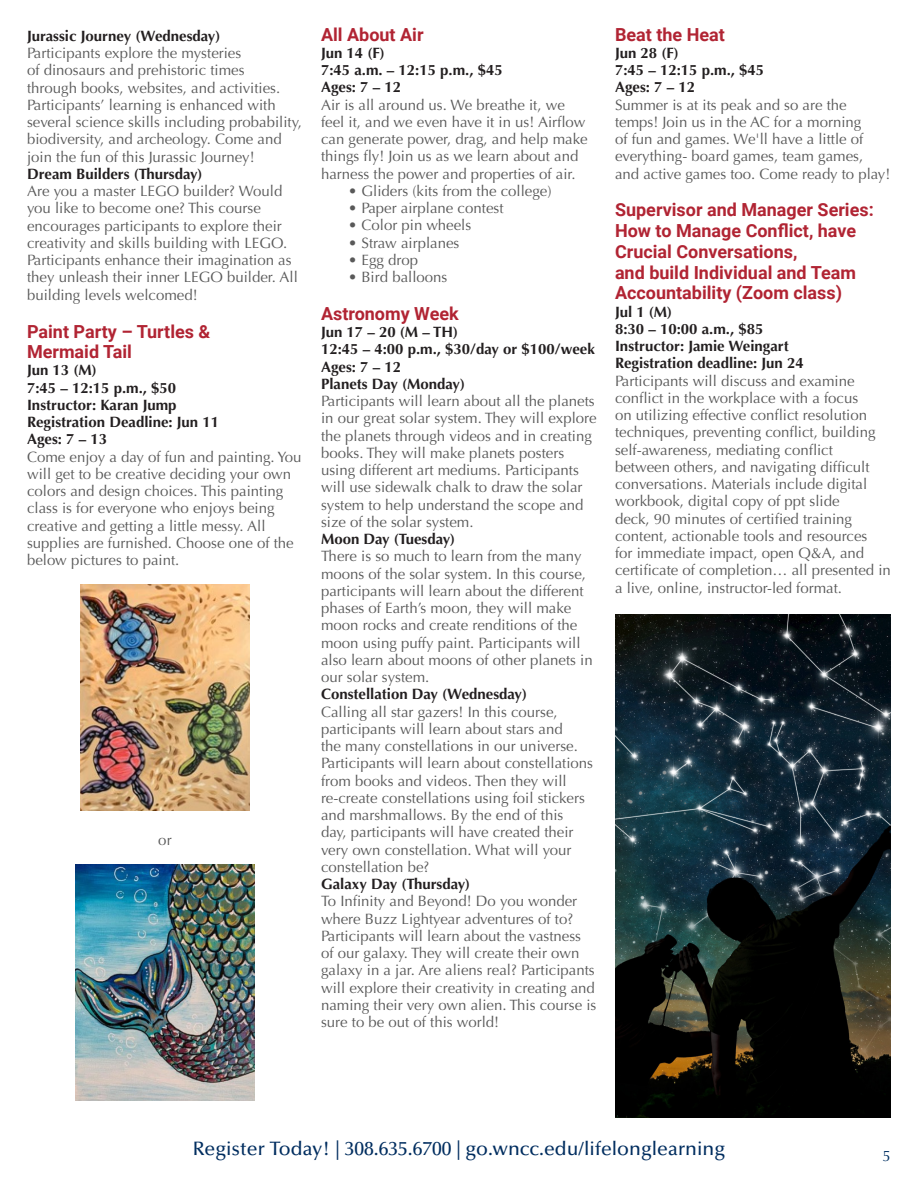
<style>
.page{position:relative;width:918px;height:1188px;background:#fff}
.page>*{position:absolute;margin:0;border:0;box-sizing:border-box;transform-origin:0 0}
.t1{font:500 19.5px "Optima LT Std";color:#002d5f}
.Class_Title_Red{font:700 18px/20.7px "Roboto";color:#b12433}
.Class_Description{font:15px/17.2px "Optima";color:#595959}
.Class_Info{font:700 15px "Optima";color:#231f20}
.t2{font:15px "Optima LT Std";color:#003062}
</style>
<div class="page">
<img style="left:81px;top:585px;width:168px;height:226px">
<img style="left:75px;top:865px;width:180px;height:236px">
<img style="left:615px;top:614px;width:276px;height:503px">
<p class="Class_Info" style="left:27px;top:27px;width:195px">Jurassic Journey (Wednesday)</p>
<p class="Class_Description" style="left:27px;top:45px;width:277px">Participants explore the mysteries<br>of dinosaurs and prehistoric times<br>through books, websites, and activities.<br>Participants’ learning is enhanced with several science skills including probability, biodiversity, and archeology. Come and join the fun of this Jurassic Journey!</p>
<p class="Class_Info" style="left:27px;top:165px;width:177px">Dream Builders (Thursday)</p>
<p class="Class_Description" style="left:27px;top:183px;width:272px">Are you a master LEGO builder? Would you like to become one? This course encourages participants to explore their creativity and skills building with LEGO.<br>Participants enhance their imagination as they unleash their inner LEGO builder. All building levels welcomed!</p>
<p class="Class_Title_Red" style="left:27px;top:320px;width:185px">Paint Party – Turtles &amp;<br>Mermaid Tail</p>
<p class="Class_Info" style="left:27px;top:362px;width:71px">Jun 13 (M)</p>
<p class="Class_Info" style="left:27px;top:379px;width:151px">7:45 – 12:15 p.m., $50</p>
<p class="Class_Info" style="left:27px;top:396px;width:151px">Instructor: Karan Jump</p>
<p class="Class_Info" style="left:27px;top:413px;width:194px">Registration Deadline: Jun 11</p>
<p class="Class_Info" style="left:27px;top:431px;width:82px">Ages: 7 – 13</p>
<p class="Class_Description" style="left:27px;top:448px;width:276px">Come enjoy a day of fun and painting. You will get to be creative deciding your own colors and design choices. This painting class is for everyone who enjoys being creative and getting a little messy. All supplies are furnished. Choose one of the below pictures to paint.</p>
<p class="Class_Description" style="left:158px;top:832px;width:15px">or</p>
<p class="Class_Title_Red" style="left:321px;top:23px;width:104px">All About Air</p>
<p class="Class_Info" style="left:321px;top:44px;width:65px">Jun 14 (F)</p>
<p class="Class_Info" style="left:321px;top:61px;width:183px">7:45 a.m. – 12:15 p.m., $45</p>
<p class="Class_Info" style="left:321px;top:78px;width:82px">Ages: 7 – 12</p>
<p class="Class_Description" style="left:321px;top:96px;width:268px">Air is all around us. We breathe it, we feel it, and we even have it in us! Airflow can generate power, drag, and help make things fly! Join us as we learn about and harness the power and properties of air.</p>
<p class="Class_Description" style="left:348px;top:182px;width:205px">• Gliders (kits from the college)</p>
<p class="Class_Description" style="left:348px;top:199px;width:157px">• Paper airplane contest</p>
<p class="Class_Description" style="left:348px;top:217px;width:125px">• Color pin wheels</p>
<p class="Class_Description" style="left:348px;top:234px;width:113px">• Straw airplanes</p>
<p class="Class_Description" style="left:348px;top:251px;width:72px">• Egg drop</p>
<p class="Class_Description" style="left:348px;top:268px;width:101px">• Bird balloons</p>
<p class="Class_Title_Red" style="left:321px;top:303px;width:139px">Astronomy Week</p>
<p class="Class_Info" style="left:321px;top:323px;width:139px">Jun 17 – 20 (M – TH)</p>
<p class="Class_Info" style="left:321px;top:341px;width:275px">12:45 – 4:00 p.m., $30/day or $100/week</p>
<p class="Class_Info" style="left:321px;top:358px;width:82px">Ages: 7 – 12</p>
<p class="Class_Info" style="left:321px;top:375px;width:146px">Planets Day (Monday)</p>
<p class="Class_Description" style="left:321px;top:393px;width:277px">Participants will learn about all the planets in our great solar system. They will explore the planets through videos and in creating books. They will make planets posters using different art mediums. Participants will use sidewalk chalk to draw the solar system to help understand the scope and size of the solar system.</p>
<p class="Class_Info" style="left:321px;top:530px;width:136px">Moon Day (Tuesday)</p>
<p class="Class_Description" style="left:321px;top:548px;width:273px">There is so much to learn from the many moons of the solar system. In this course, participants will learn about the different phases of Earth’s moon, they will make moon rocks and create renditions of the moon using puffy paint. Participants will also learn about moons of other planets in our solar system.</p>
<p class="Class_Info" style="left:321px;top:686px;width:208px">Constellation Day (Wednesday)</p>
<p class="Class_Description" style="left:321px;top:703px;width:274px">Calling all star gazers! In this course, participants will learn about stars and<br>the many constellations in our universe.<br>Participants will learn about constellations from books and videos. Then they will re-create constellations using foil stickers and marshmallows. By the end of this<br>day, participants will have created their very own constellation. What will your constellation be?</p>
<p class="Class_Info" style="left:321px;top:875px;width:151px">Galaxy Day (Thursday)</p>
<p class="Class_Description" style="left:321px;top:893px;width:277px">To Infinity and Beyond! Do you wonder where Buzz Lightyear adventures of to?<br>Participants will learn about the vastness of our galaxy. They will create their own galaxy in a jar. Are aliens real? Participants will explore their creativity in creating and naming their very own alien. This course is sure to be out of this world!</p>
<p class="Class_Title_Red" style="left:615px;top:23px;width:112px">Beat the Heat</p>
<p class="Class_Info" style="left:615px;top:44px;width:65px">Jun 28 (F)</p>
<p class="Class_Info" style="left:615px;top:61px;width:151px">7:45 – 12:15 p.m., $45</p>
<p class="Class_Info" style="left:615px;top:78px;width:82px">Ages: 7 – 12</p>
<p class="Class_Description" style="left:615px;top:96px;width:277px">Summer is at its peak and so are the temps! Join us in the AC for a morning<br>of fun and games. We'll have a little of everything- board games, team games, and active games too. Come ready to play!</p>
<p class="Class_Title_Red" style="left:615px;top:199px;width:260px">Supervisor and Manager Series:</p>
<p class="Class_Title_Red" style="left:615px;top:220px;width:243px">How to Manage Conflict, have<br>Crucial Conversations,</p>
<p class="Class_Title_Red" style="left:615px;top:261px;width:243px">and build Individual and Team<br>Accountability (Zoom class)</p>
<p class="Class_Info" style="left:615px;top:303px;width:59px">Jul 1 (M)</p>
<p class="Class_Info" style="left:615px;top:320px;width:150px">8:30 – 10:00 a.m., $85</p>
<p class="Class_Info" style="left:615px;top:337px;width:175px">Instructor: Jamie Weingart</p>
<p class="Class_Info" style="left:615px;top:354px;width:190px">Registration deadline: Jun 24</p>
<p class="Class_Description" style="left:615px;top:372px;width:277px">Participants will discuss and examine conflict in the workplace with a focus<br>on utilizing effective conflict resolution techniques, preventing conflict, building self-awareness, mediating conflict between others, and navigating difficult conversations. Materials include digital workbook, digital copy of ppt slide<br>deck, 90 minutes of certified training content, actionable tools and resources<br>for immediate impact, open Q&amp;A, and certificate of completion… all presented in a live, online, instructor-led format.</p>
<p class="t1" style="left:193px;top:1137px;width:534px">Register Today! | 308.635.6700 | go.wncc.edu/lifelonglearning</p>
<p class="t2" style="left:883px;top:1147px;width:10px">5</p>
</div>
